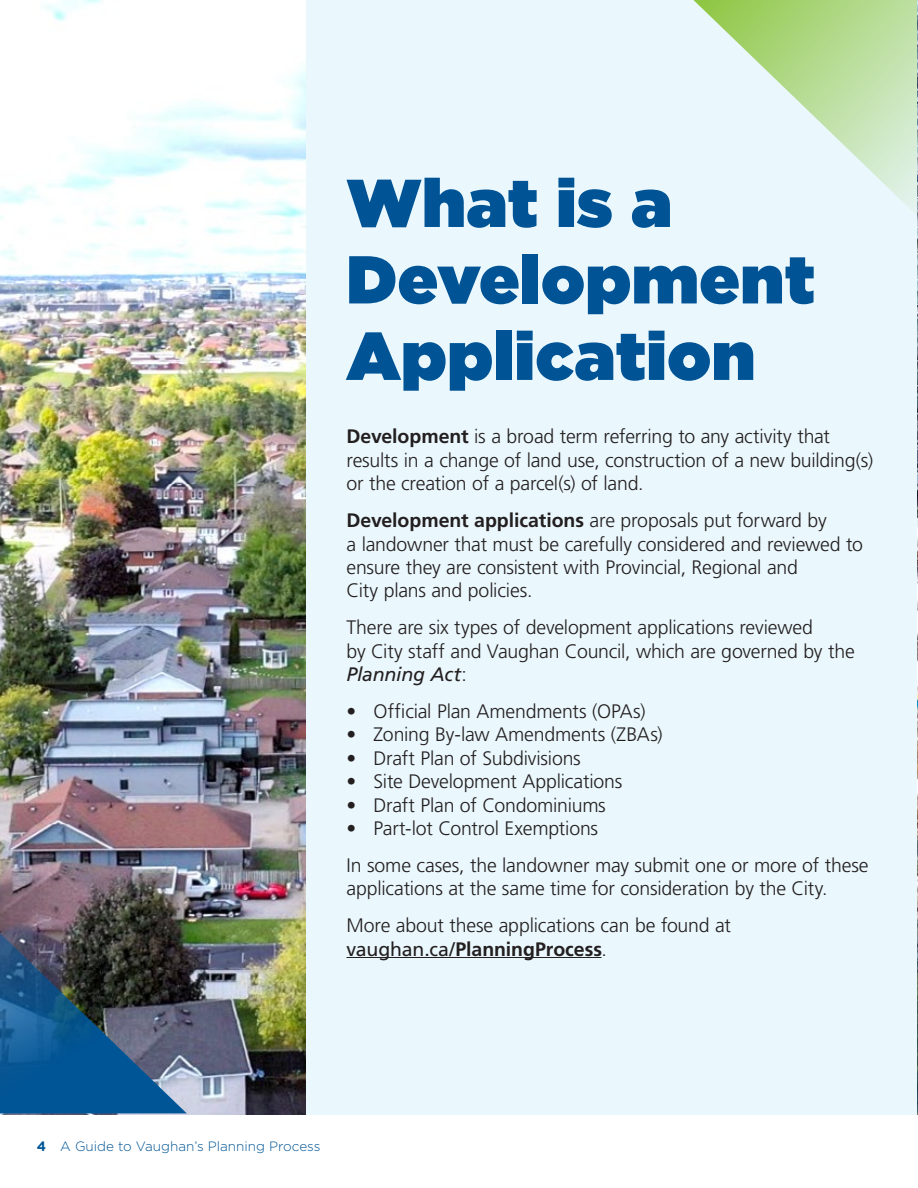
<style>
.page{position:relative;width:918px;height:1188px;background:#fff}
.page>*{position:absolute;margin:0;border:0;box-sizing:border-box;transform-origin:0 0}
.t1{font:900 67.5px/76.5px "Gotham";letter-spacing:.01em;color:#005496}
.t2{font:300 19.5px/23.4px "Frutiger LT Std";letter-spacing:-.01em;color:#231f20}
.t3{font:700 19.5px "Frutiger LT Std";letter-spacing:-.005em;color:#231f20}
.t4{font:300 13.5px "Gotham";color:#005596}
.s1{font-weight:700}
.s2{font-weight:400;font-style:italic}
.s3{font-weight:400}
.s4{font-weight:300}
.s5{font-weight:700;font-size:13.65px}
</style>
<div class="page">
<div style="left:306px;top:0;width:612px;height:1115px;background:#eaf7fc"></div>
<hr style="left:346px;top:957px;width:256px;height:1px;background:#231f20">
<img style="left:0;top:0;width:306px;height:1115px">
<svg style="left:0;top:920px;width:187px;height:193px;background:#2b4f6e"></svg>
<svg style="left:693px;top:0;width:224px;height:212px"></svg>
<img style="left:917px;top:0;width:1px;height:1115px">
<svg style="left:917px;top:920px;width:1px;height:193px"></svg>
<h1 class="t1" style="left:346px;top:164px;width:470px">What is a<br>Development<br>Application</h1>
<p class="t2" style="left:346px;top:425px;width:528px"><span class="s1">Development</span> is a broad term referring to any activity that results in a change of land use, construction of a new building(s) or the creation of a parcel(s) of land.</p>
<p class="t2" style="left:346px;top:509px;width:518px"><span class="s1">Development applications</span> are proposals put forward by<br>a landowner that must be carefully considered and reviewed to ensure they are consistent with Provincial, Regional and<br>City plans and policies.</p>
<p class="t2" style="left:346px;top:616px;width:510px">There are six types of development applications reviewed<br>by City staff and Vaughan Council, which are governed by the<br><span class="s2">Planning Act</span>:</p>
<p class="t2" style="left:346px;top:700px;width:301px">• Official Plan Amendments (OPAs)</p>
<p class="t2" style="left:346px;top:723px;width:318px">• Zoning By-law Amendments (ZBAs)</p>
<p class="t2" style="left:346px;top:747px;width:236px">• Draft Plan of Subdivisions</p>
<p class="t2" style="left:346px;top:770px;width:277px">• Site Development Applications</p>
<p class="t2" style="left:346px;top:793px;width:261px">• Draft Plan of Condominiums</p>
<p class="t2" style="left:346px;top:810px;width:524px;line-height:36.9px">• Part-lot Control Exemptions<br>In some cases, the landowner may submit one or more of these</p>
<p class="t2" style="left:346px;top:870px;width:483px;line-height:36.9px">applications at the same time for consideration by the City.<br>More about these applications can be found at</p>
<p class="t3" style="left:346px;top:937px;width:262px"><span class="s3">vaughan.ca/</span>PlanningProcess<span class="s4">.</span></p>
<p class="t4" style="left:37px;top:1138px;width:285px"><span class="s5">4</span> A Guide to Vaughan’s Planning Process</p>
</div>
